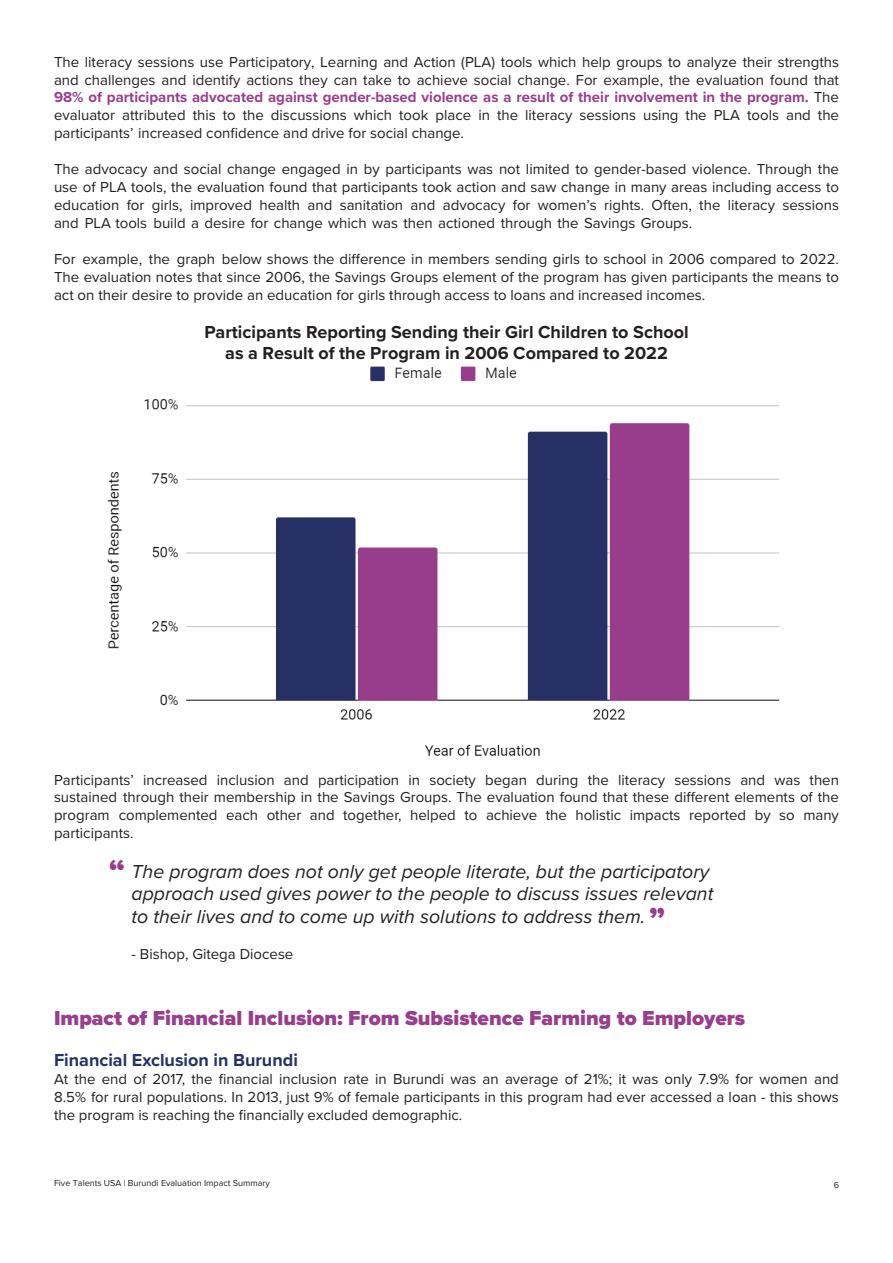
<style>
.page{position:relative;width:893px;height:1263px;background:#fff}
.page>*{position:absolute;margin:0;border:0;box-sizing:border-box;transform-origin:0 0}
.t1{font:900 30px "Proxima Nova";color:#983e8d}
.t2{font:900 21px "Proxima Nova";color:#983e8d}
.t3{font:italic 19.5px/21.6px "Proxima Nova";color:#231f20;text-align:right}
.t4{font:700 18px/20.9px "Proxima Nova";color:#231f20;text-align:center}
.t5{font:700 18px "Proxima Nova";color:#263166}
.t6{font:15px/18.1px "Proxima Nova";color:#231f20;text-align:justify}
.t7{font:9px "Proxima Nova";color:#231f20}
.s1{font-weight:700;color:#983e8d}
.s2{font-weight:900;font-style:normal;font-size:30px;color:#983e8d}
</style>
<div class="page">
<img style="left:107px;top:366px;width:673px;height:390px">
<p class="t6" style="left:54px;top:53px;width:786px;line-height:17.7px">The literacy sessions use Participatory, Learning and Action (PLA) tools which help groups to analyze their strengths and challenges and identify actions they can take to achieve social change. For example, the evaluation found that <span class="s1">98% of participants advocated against gender-based violence as a result of their involvement in the program.</span> The evaluator attributed this to the discussions which took place in the literacy sessions using the PLA tools and the participants’ increased confidence and drive for social change.</p>
<p class="t6" style="left:54px;top:159px;width:786px">The advocacy and social change engaged in by participants was not limited to gender-based violence. Through the use of PLA tools, the evaluation found that participants took action and saw change in many areas including access to education for girls, improved health and sanitation and advocacy for women’s rights. Often, the literacy sessions and PLA tools build a desire for change which was then actioned through the Savings Groups.</p>
<p class="t6" style="left:54px;top:249px;width:786px">For example, the graph below shows the difference in members sending girls to school in 2006 compared to 2022.<br>The evaluation notes that since 2006, the Savings Groups element of the program has given participants the means to act on their desire to provide an education for girls through access to loans and increased incomes.</p>
<p class="t4" style="left:204px;top:322px;width:486px">Participants Reporting Sending their Girl Children to School as a Result of the Program in 2006 Compared to 2022</p>
<p class="t6" style="left:54px;top:770px;width:786px">Participants’ increased inclusion and participation in society began during the literacy sessions and was then sustained through their membership in the Savings Groups. The evaluation found that these different elements of the program complemented each other and together, helped to achieve the holistic impacts reported by so many participants.</p>
<p class="t3" style="left:109px;top:860px;width:606px"><span class="s2">“</span> The program does not only get people literate, but the participatory approach used gives power to the people to discuss issues relevant</p>
<p class="t3" style="left:132px;top:905px;width:515px">to their lives and to come up with solutions to address them.</p>
<p class="t6" style="left:132px;top:944px;width:163px">- Bishop, Gitega Diocese</p>
<p class="t1" style="left:649px;top:896px;width:17px">”</p>
<p class="t2" style="left:54px;top:1002px;width:693px">Impact of Financial Inclusion: From Subsistence Farming to Employers</p>
<p class="t5" style="left:54px;top:1046px;width:245px">Financial Exclusion in Burundi</p>
<p class="t6" style="left:54px;top:1069px;width:786px">At the end of 2017, the financial inclusion rate in Burundi was an average of 21%; it was only 7.9% for women and 8.5% for rural populations. In 2013, just 9% of female participants in this program had ever accessed a loan - this shows the program is reaching the financially excluded demographic.</p>
<p class="t7" style="left:54px;top:1178px;width:217px">Five Talents USA | Burundi Evaluation Impact Summary</p>
<p class="t7" style="left:834px;top:1178px;width:7px">6</p>
</div>
